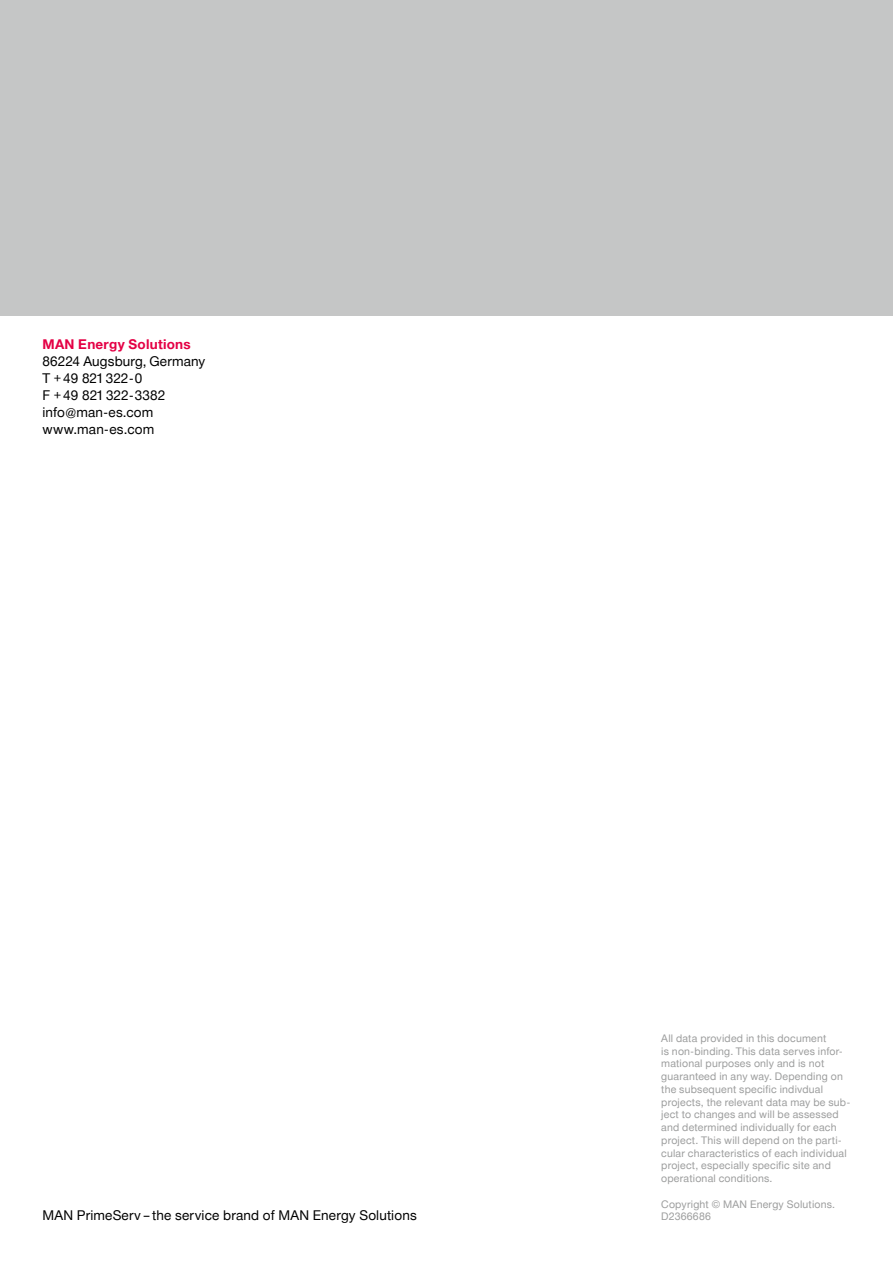
<style>
.page{position:relative;width:893px;height:1263px;background:#fff}
.page>*{position:absolute;margin:0;border:0;box-sizing:border-box;transform-origin:0 0}
.t1{font:13.5px/17px "Man Global";letter-spacing:.01em;color:#000}
.t2{font:700 13.5px "Man Global";letter-spacing:.02em;color:#e40045}
.t3{font:10.5px/12.8px "Man Global";letter-spacing:.02em;color:#9c9d9d}
</style>
<div class="page">
<div style="left:0;top:0;width:893px;height:316px;background:#c5c6c6"></div>
<p class="t2" style="left:43px;top:336px;width:150px">MAN Energy Solutions</p>
<p class="t1" style="left:43px;top:353px;width:164px">86224 Augsburg, Germany<br>T + 49 821 322-0<br>F + 49 821 322-3382 info@man-es.com www.man-es.com</p>
<p class="t1" style="left:43px;top:1207px;width:376px">MAN PrimeServ – the service brand of MAN Energy Solutions</p>
<p class="t3" style="left:661px;top:1032px;width:191px">All data provided in this document<br>is non-binding. This data serves infor&shy;mational purposes only and is not guaranteed in any way. Depending on the subsequent specific indivdual projects, the relevant data may be sub&shy;ject to changes and will be assessed and determined individually for each project. This will depend on the parti&shy;cular characteristics of each individual project, especially specific site and operational conditions.</p>
<p class="t3" style="left:661px;top:1198px;width:175px">Copyright © MAN Energy Solutions.<br>D2366686</p>
</div>
